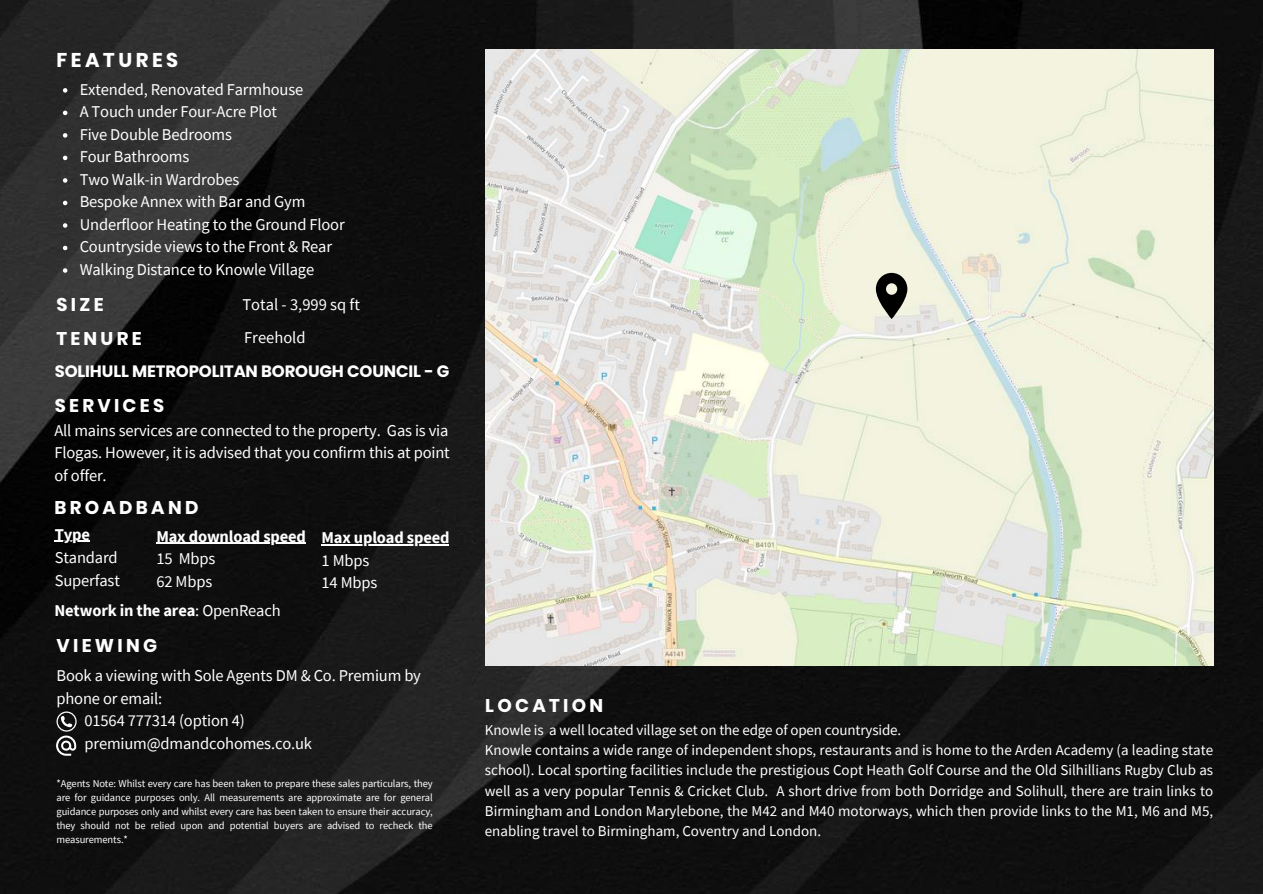
<style>
.page{position:relative;width:1263px;height:894px;background:#fff}
.page>*{position:absolute;margin:0;border:0;box-sizing:border-box;transform-origin:0 0}
.t1{font:700 19.8px "Poppins";letter-spacing:.18em;color:#fff}
.t2{font:700 18.3px "Poppins";letter-spacing:.18em;color:#fff}
.t3{font:16.5px/22.5px "Source Sans Pro";letter-spacing:-.01em;color:#fff}
.t4{font:700 16.5px "Source Sans Pro";letter-spacing:-.01em;color:#fff}
.t5{font:700 16.5px "Poppins";letter-spacing:-.01em;color:#fff}
.t6{font:15px/20.2px "Source Sans Pro";color:#fff}
.t7{font:10.5px/14px "Source Sans Pro";letter-spacing:-.01em;color:#fff;text-align:justify}
.s1{font-weight:400}
</style>
<div class="page">
<img style="left:0;top:0;width:1263px;height:893px">
<img style="left:485px;top:50px;width:728px;height:615px">
<svg style="left:876px;top:273px;width:31px;height:46px"></svg>
<svg style="left:63px;top:88px;width:4px;height:5px"></svg>
<svg style="left:63px;top:111px;width:4px;height:4px"></svg>
<svg style="left:63px;top:133px;width:4px;height:5px"></svg>
<svg style="left:63px;top:156px;width:4px;height:4px"></svg>
<svg style="left:63px;top:178px;width:4px;height:5px"></svg>
<svg style="left:63px;top:201px;width:4px;height:4px"></svg>
<svg style="left:63px;top:223px;width:4px;height:5px"></svg>
<svg style="left:63px;top:246px;width:4px;height:4px"></svg>
<svg style="left:63px;top:268px;width:4px;height:5px"></svg>
<hr style="left:322px;top:544px;width:127px;height:1px;background:#fff">
<svg style="left:56px;top:711px;width:21px;height:44px"></svg>
<hr style="left:55px;top:540px;width:35px;height:2px;background:#fff">
<hr style="left:156px;top:542px;width:150px;height:1px;background:#fff">
<p class="t1" style="left:57px;top:46px;width:123px">FEATURES</p>
<p class="t3" style="left:80px;top:78px;width:267px">Extended, Renovated Farmhouse<br>A Touch under Four-Acre Plot<br>Five Double Bedrooms<br>Four Bathrooms<br>Two Walk-in Wardrobes<br>Bespoke Annex with Bar and Gym<br>Underfloor Heating to the Ground Floor<br>Countryside views to the Front &amp; Rear<br>Walking Distance to Knowle Village</p>
<p class="t2" style="left:57px;top:291px;width:49px">SIZE</p>
<p class="t3" style="left:242px;top:292px;width:119px">Total - 3,999 sq ft</p>
<p class="t2" style="left:57px;top:326px;width:87px">TENURE</p>
<p class="t3" style="left:244px;top:326px;width:63px">Freehold</p>
<p class="t5" style="left:55px;top:360px;width:396px">SOLIHULL METROPOLITAN BOROUGH COUNCIL - G</p>
<p class="t2" style="left:55px;top:393px;width:111px">SERVICES</p>
<p class="t3" style="left:54px;top:418px;width:397px;text-align:justify">All mains services are connected to the property. Gas is via Flogas. However, it is advised that you confirm this at point of offer.</p>
<p class="t2" style="left:54px;top:494px;width:146px">BROADBAND</p>
<p class="t4" style="left:55px;top:523px;width:37px">Type</p>
<p class="t3" style="left:55px;top:545px;width:67px;line-height:23px">Standard<br>Superfast</p>
<p class="t4" style="left:156px;top:525px;width:151px">Max download speed</p>
<p class="t3" style="left:156px;top:547px;width:61px">15 Mbps<br>62 Mbps</p>
<p class="t4" style="left:54px;top:599px;width:228px">Network in the area<span class="s1">: OpenReach</span></p>
<p class="t2" style="left:57px;top:632px;width:102px">VIEWING</p>
<p class="t4" style="left:322px;top:527px;width:129px">Max upload speed</p>
<p class="t3" style="left:322px;top:548px;width:57px">1 Mbps<br>14 Mbps</p>
<p class="t3" style="left:57px;top:664px;width:366px">Book a viewing with Sole Agents DM &amp; Co. Premium by</p>
<p class="t3" style="left:57px;top:686px;width:107px">phone or email:</p>
<p class="t3" style="left:85px;top:709px;width:162px">01564 777314 (option 4)</p>
<p class="t3" style="left:85px;top:731px;width:229px">premium@dmandcohomes.co.uk</p>
<p class="t7" style="left:57px;top:776px;width:378px">*Agents Note: Whilst every care has been taken to prepare these sales particulars, they are for guidance purposes only. All measurements are approximate are for general guidance purposes only and whilst every care has been taken to ensure their accuracy, they should not be relied upon and potential buyers are advised to recheck the measurements.*</p>
<p class="t2" style="left:485px;top:692px;width:119px">LOCATION</p>
<p class="t6" style="left:485px;top:719px;width:730px">Knowle is a well located village set on the edge of open countryside.<br>Knowle contains a wide range of independent shops, restaurants and is home to the Arden Academy (a leading state school). Local sporting facilities include the prestigious Copt Heath Golf Course and the Old Silhillians Rugby Club as well as a very popular Tennis &amp; Cricket Club. A short drive from both Dorridge and Solihull, there are train links to Birmingham and London Marylebone, the M42 and M40 motorways, which then provide links to the M1, M6 and M5, enabling travel to Birmingham, Coventry and London.</p>
</div>
